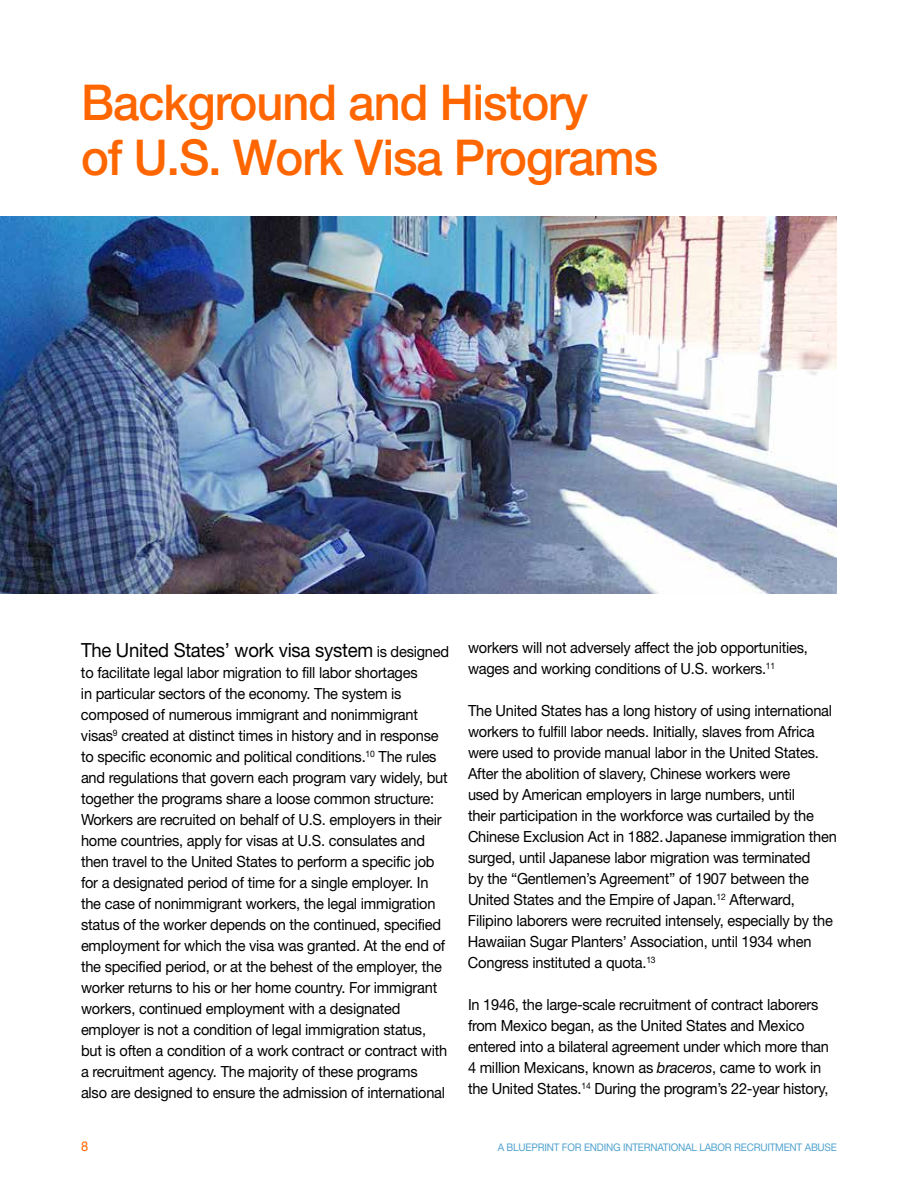
<style>
.page{position:relative;width:918px;height:1188px;background:#fff}
.page>*{position:absolute;margin:0;border:0;box-sizing:border-box;transform-origin:0 0}
.t1{font:500 49.5px/55.5px "Helvetica Neue";letter-spacing:-.02em;color:#f60;scale:.95 1}
.t2{font:19.5px "Helvetica Neue";letter-spacing:-.015em;color:#000;scale:.95 1}
.t3{font:15.3px/21px "Helvetica Neue";letter-spacing:-.015em;color:#000;scale:.95 1}
.t4{font:13.5px "Helvetica Neue";color:#f60;scale:.95 1}
.t5{font:10.5px "Helvetica Neue";letter-spacing:-.02em;color:#52a3cf;scale:.95 1}
.s1{font-size:15.3px}
.s2{font-style:italic}
</style>
<div class="page">
<img style="left:0;top:216px;width:837px;height:378px">
<h1 class="t1" style="left:81px;top:74px;width:609px">Background and History<br>of U.S. Work Visa Programs</h1>
<p class="t2" style="left:81px;top:638px;width:389px">The United States’ work visa system <span class="s1">is designed</span></p>
<p class="t3" style="left:81px;top:661px;width:388px">to facilitate legal labor migration to fill labor shortages<br>in particular sectors of the economy. The system is composed of numerous immigrant and nonimmigrant visas<sup>9</sup> created at distinct times in history and in response to specific economic and political conditions.<sup>10</sup> The rules and regulations that govern each program vary widely, but together the programs share a loose common structure:<br>Workers are recruited on behalf of U.S. employers in their home countries, apply for visas at U.S. consulates and then travel to the United States to perform a specific job for a designated period of time for a single employer. I n the case of nonimmigrant workers, the legal immigration status of the worker depends on the continued, specified employment for which the visa was granted. At the end of the specified period, or at the behest of the employer, the worker returns to his or her home country. For immigrant workers, continued employment with a designated employer is not a condition of legal immigration status, but is often a condition of a work contract or contract with a recruitment agency. The majority of these programs<br>also are designed to ensure the admission of international</p>
<p class="t3" style="left:468px;top:637px;width:359px">workers will not adversely affect the job opportunities, wages and working conditions of U.S. workers.<sup>11</sup></p>
<p class="t3" style="left:468px;top:700px;width:390px">The United States has a long history of using international workers to fulfill labor needs. I nitially, slaves from Africa were used to provide manual labor in the United States.<br>After the abolition of slavery, Chinese workers were<br>used by American employers in large numbers, until<br>their participation in the workforce was curtailed by the Chinese Exclusion Act in 1882. Japanese immigration then surged, until Japanese labor migration was terminated<br>by the “Gentlemen’s Agreement” of 1907 between the United States and the Empire of Japan.<sup>12</sup> Afterward, Filipino laborers were recruited intensely, especially by the Hawaiian Sugar Planters’ Association, until 1934 when Congress instituted a quota.<sup>13</sup></p>
<p class="t3" style="left:468px;top:994px;width:382px">I n 1946, the large-scale recruitment of contract laborers from M exico began, as the United States and M exico entered into a bilateral agreement under which more than 4 million M exicans, known as <span class="s2">braceros</span>, came to work in the United States.<sup>14</sup> During the program’s 22-year history,</p>
<p class="t4" style="left:81px;top:1139px;width:9px">8</p>
<p class="t5" style="left:498px;top:1141px;width:359px">A Blueprint for Ending I nternational Labor Recruitment Abuse</p>
</div>
